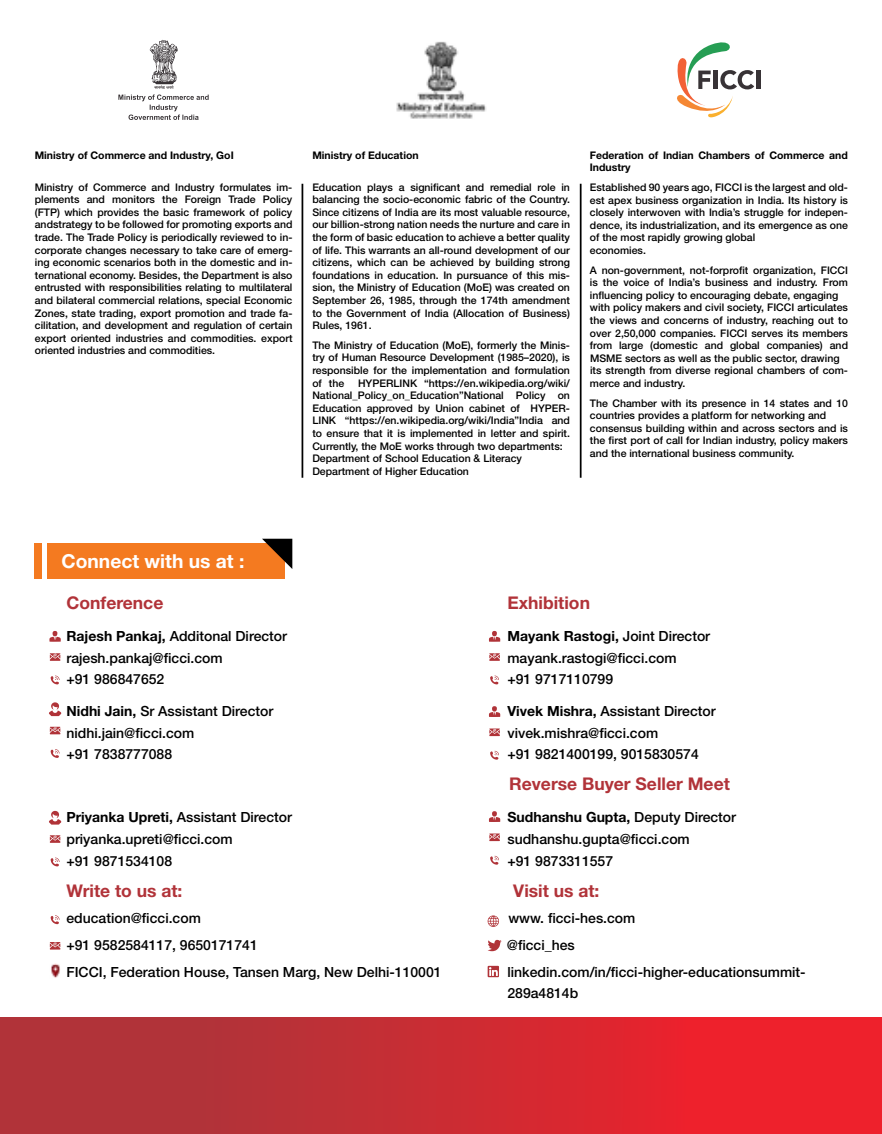
<style>
.page{position:relative;width:882px;height:1134px;background:#fff}
.page>*{position:absolute;margin:0;border:0;box-sizing:border-box;transform-origin:0 0}
.t1{font:700 19.25px "Helvetica Neue LT Std";color:#fff}
.t2{font:700 17.5px "Helvetica Neue LT Std";color:#b13339}
.t3{font:500 14px/21.7px "Helvetica Neue LT Std";color:#000}
.t4{font:700 14px "Helvetica Neue LT Std";color:#000}
.t5{font:500 10.5px/12.6px "Helvetica Neue LT Std";color:#000}
.t6{font:700 10.5px/12.6px "Helvetica Neue LT Std";color:#000}
.s1{font-weight:700}
.s2{font-weight:500}
</style>
<div class="page">
<div style="left:48px;top:543px;width:237px;height:36px;background:#f47a20"></div>
<div style="left:35px;top:543px;width:7px;height:36px;background:#f47a20"></div>
<svg style="left:262px;top:539px;width:30px;height:30px"></svg>
<svg style="left:677px;top:42px;width:77px;height:76px"></svg>
<hr style="left:756px;top:71px;width:4px;height:18px;background:#383336">
<hr style="left:302px;top:184px;width:1px;height:294px;background:#000">
<hr style="left:580px;top:184px;width:2px;height:294px;background:#000">
<svg style="left:49px;top:631px;width:12px;height:11px"></svg>
<svg style="left:489px;top:631px;width:11px;height:11px"></svg>
<svg style="left:489px;top:706px;width:11px;height:11px"></svg>
<svg style="left:489px;top:811px;width:11px;height:11px"></svg>
<svg style="left:50px;top:653px;width:10px;height:8px"></svg>
<svg style="left:489px;top:653px;width:11px;height:8px"></svg>
<svg style="left:489px;top:728px;width:11px;height:8px"></svg>
<svg style="left:489px;top:833px;width:11px;height:8px"></svg>
<svg style="left:50px;top:727px;width:10px;height:7px"></svg>
<svg style="left:50px;top:835px;width:10px;height:8px"></svg>
<svg style="left:50px;top:942px;width:10px;height:8px"></svg>
<svg style="left:51px;top:676px;width:9px;height:8px"></svg>
<svg style="left:490px;top:676px;width:9px;height:8px"></svg>
<svg style="left:490px;top:751px;width:9px;height:9px"></svg>
<svg style="left:490px;top:856px;width:9px;height:9px"></svg>
<svg style="left:51px;top:749px;width:9px;height:9px"></svg>
<svg style="left:51px;top:858px;width:9px;height:8px"></svg>
<svg style="left:51px;top:915px;width:9px;height:9px"></svg>
<svg style="left:49px;top:702px;width:12px;height:14px"></svg>
<svg style="left:49px;top:811px;width:12px;height:14px"></svg>
<svg style="left:488px;top:915px;width:11px;height:12px"></svg>
<svg style="left:488px;top:939px;width:14px;height:13px"></svg>
<svg style="left:488px;top:966px;width:11px;height:11px"></svg>
<div style="left:0;top:1018px;width:882px;height:116px;background:linear-gradient(to right,#a5373c,#f61f2a)"></div>
<svg style="left:118px;top:95px;width:91px;height:25px"></svg>
<svg style="left:150px;top:40px;width:28px;height:49px"></svg>
<img style="left:396px;top:41px;width:90px;height:78px">
<img style="left:51px;top:964px;width:9px;height:14px">
<p class="t6" style="left:35px;top:149px;width:201px">Ministry of Commerce and Industry, GoI</p>
<p class="t5" style="left:35px;top:181px;width:259px;text-align:justify">Ministry of Commerce and Industry formulates im&shy;plements and monitors the Foreign Trade Policy (FTP) which provides the basic framework of policy andstrategy to be followed for promoting exports and trade. The Trade Policy is periodically reviewed to in&shy;corporate changes necessary to take care of emerg&shy;ing economic scenarios both in the domestic and in&shy;ternational economy. Besides, the Department is also entrusted with responsibilities relating to multilateral and bilateral commercial relations, special Economic Zones, state trading, export promotion and trade fa&shy;cilitation, and development and regulation of certain export oriented industries and commodities. export oriented industries and commodities.</p>
<p class="t6" style="left:312px;top:149px;width:108px">Ministry of Education</p>
<p class="t5" style="left:312px;top:181px;width:259px;text-align:justify">Education plays a significant and remedial role in balancing the socio-economic fabric of the Country.<br>Since citizens of India are its most valuable resource, our billion-strong nation needs the nurture and care in the form of basic education to achieve a better quality of life. This warrants an all-round development of our citizens, which can be achieved by building strong foundations in education. In pursuance of this mis&shy;sion, the Ministry of Education (MoE) was created on September 26, 1985, through the 174th amendment to the Government of India (Allocation of Business)<br>Rules, 1961.</p>
<p class="t5" style="left:312px;top:339px;width:259px;text-align:justify">The Ministry of Education (MoE), formerly the Minis&shy;try of Human Resource Development (1985–2020), is responsible for the implementation and formulation of the</p>
<p class="t5" style="left:312px;top:377px;width:259px;text-indent:46px">HYPERLINK “https://en.wikipedia.org/wiki/ National_Policy_on_Education”National Policy on Education approved by Union cabinet of HYPER-LINK “https://en.wikipedia.org/wiki/India”India and to ensure that it is implemented in letter and spirit.<br>Currently, the MoE works through two departments:<br>Department of School Education &amp; Literacy Department of Higher Education</p>
<p class="t6" style="left:590px;top:149px;width:260px">Federation of Indian Chambers of Commerce and<br>Industry</p>
<p class="t5" style="left:590px;top:181px;width:260px">Established 90 years ago, FICCI is the largest and old&shy;est apex business organization in India. Its history is closely interwoven with India’s struggle for indepen&shy;dence, its industrialization, and its emergence as one of the most rapidly growing global<br>economies.</p>
<p class="t5" style="left:590px;top:263px;width:260px">A non-government, not-forprofit organization, FICCI is the voice of India’s business and industry. From influencing policy to encouraging debate, engaging with policy makers and civil society, FICCI articulates the views and concerns of industry, reaching out to over 2,50,000 companies. FICCI serves its members from large (domestic and global companies) and MSME sectors as well as the public sector, drawing its strength from diverse regional chambers of com&shy;merce and industry.</p>
<p class="t5" style="left:590px;top:396px;width:260px">The Chamber with its presence in 14 states and 10 countries provides a platform for networking and consensus building within and across sectors and is the first port of call for Indian industry, policy makers and the international business community.</p>
<h1 class="t1" style="left:62px;top:549px;width:184px">Connect with us at :</h1>
<h2 class="t2" style="left:66px;top:592px;width:98px">Conference</h2>
<h2 class="t2" style="left:507px;top:592px;width:84px">Exhibition</h2>
<h3 class="t3" style="left:66px;top:625px;width:222px"><span class="s1">Rajesh Pankaj,</span> Additonal Director</h3>
<h3 class="t4" style="left:507px;top:627px;width:204px">Mayank Rastogi, <span class="s2">Joint Director</span></h3>
<h3 class="t3" style="left:66px;top:647px;width:158px">rajesh.pankaj@ficci.com</h3>
<h3 class="t3" style="left:507px;top:647px;width:171px">mayank.rastogi@ficci.com</h3>
<h3 class="t3" style="left:66px;top:668px;width:99px">+91 986847652</h3>
<h3 class="t3" style="left:507px;top:668px;width:107px">+91 9717110799</h3>
<h3 class="t3" style="left:66px;top:700px;width:208px"><span class="s1">Nidhi Jain,</span> Sr Assistant Director</h3>
<h3 class="t3" style="left:507px;top:700px;width:210px"><span class="s1">Vivek Mishra,</span> Assistant Director</h3>
<h3 class="t3" style="left:66px;top:722px;width:129px">nidhi.jain@ficci.com</h3>
<h3 class="t3" style="left:507px;top:722px;width:152px">vivek.mishra@ficci.com</h3>
<h3 class="t3" style="left:66px;top:743px;width:107px">+91 7838777088</h3>
<h3 class="t3" style="left:507px;top:743px;width:193px">+91 9821400199, 9015830574</h3>
<h2 class="t2" style="left:509px;top:773px;width:222px">Reverse Buyer Seller Meet</h2>
<h3 class="t3" style="left:66px;top:806px;width:227px"><span class="s1">Priyanka Upreti,</span> Assistant Director</h3>
<h3 class="t4" style="left:507px;top:808px;width:230px">Sudhanshu Gupta, <span class="s2">Deputy Director</span></h3>
<h3 class="t3" style="left:66px;top:828px;width:168px">priyanka.upreti@ficci.com</h3>
<h3 class="t3" style="left:507px;top:828px;width:184px">sudhanshu.gupta@ficci.com</h3>
<h3 class="t3" style="left:66px;top:850px;width:107px">+91 9871534108</h3>
<h3 class="t3" style="left:507px;top:850px;width:107px">+91 9873311557</h3>
<h2 class="t2" style="left:66px;top:879px;width:118px">Write to us at:</h2>
<h2 class="t2" style="left:513px;top:879px;width:88px">Visit us at:</h2>
<h3 class="t3" style="left:66px;top:907px;width:136px">education@ficci.com</h3>
<h3 class="t3" style="left:508px;top:907px;width:129px">www. ficci-hes.com</h3>
<h3 class="t3" style="left:66px;top:934px;width:193px">+91 9582584117, 9650171741</h3>
<h3 class="t3" style="left:507px;top:934px;width:70px">@ficci_hes</h3>
<h3 class="t3" style="left:66px;top:961px;width:377px">FICCI, Federation House, Tansen Marg, New Delhi-110001</h3>
<h3 class="t3" style="left:507px;top:961px;width:300px">linkedin.com/in/ficci-higher-educationsummit-<br>289a4814b</h3>
</div>
